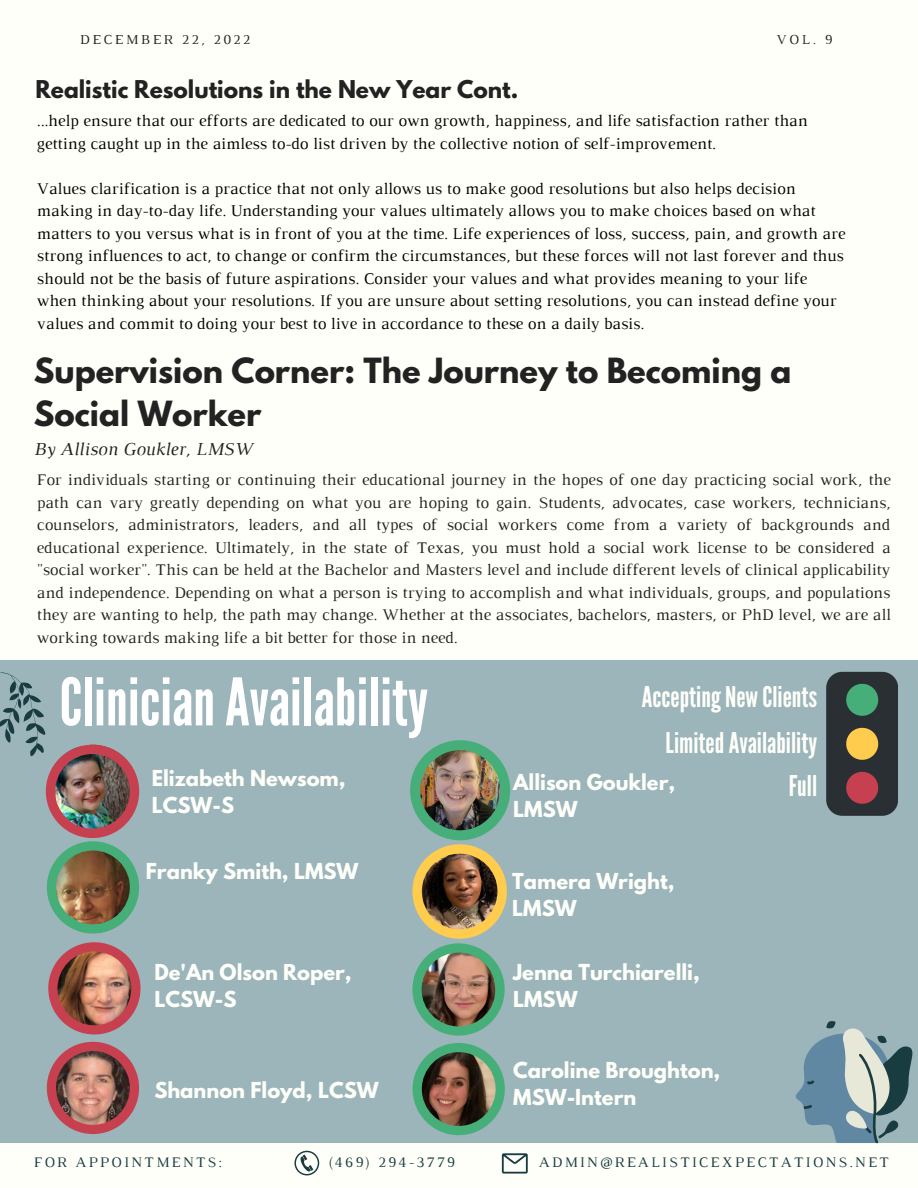
<style>
.page{position:relative;width:918px;height:1188px;background:#fffff9}
.page>*{position:absolute;margin:0;border:0;box-sizing:border-box;transform-origin:0 0}
.t1{font:65.25px "League Gothic";color:#fff}
.t2{font:700 30.75px/42.8px "League Spartan";color:#222}
.t3{font:28.5px/43.2px "League Gothic";color:#fffff9;text-align:right}
.t4{font:700 21.75px "League Spartan";color:#222}
.t5{font:700 19.5px/27px "League Spartan";color:#fffff9}
.t6{font:italic 18.6px "Luthier";color:#222}
.t7{font:16.65px/22.5px "Luthier";color:#000}
.t8{font:16.5px/22.5px "Luthier";color:#222;text-align:justify}
.t9{font:14.85px "Luthier";letter-spacing:.14em;color:#193c41}
.t10{font:13.95px "Luthier";letter-spacing:.18em;color:#222}
</style>
<div class="page">
<div style="left:0;top:660px;width:918px;height:483px;background:#9bb5bb"></div>
<svg style="left:294px;top:1151px;width:25px;height:24px"></svg>
<svg style="left:502px;top:1153px;width:26px;height:21px"></svg>
<div style="left:826px;top:672px;width:72px;height:144px;background:#292f33;border-radius:16px"></div>
<svg style="left:846px;top:684px;width:32px;height:32px"></svg>
<svg style="left:846px;top:728px;width:32px;height:32px"></svg>
<svg style="left:846px;top:772px;width:32px;height:32px"></svg>
<img style="left:48px;top:942px;width:93px;height:93px">
<svg style="left:47px;top:1042px;width:92px;height:92px"></svg>
<svg style="left:796px;top:1021px;width:117px;height:122px"></svg>
<svg style="left:413px;top:1043px;width:92px;height:92px"></svg>
<img style="left:0;top:672px;width:139px;height:262px">
<img style="left:410px;top:740px;width:100px;height:296px">
<p class="t10" style="left:80px;top:34px;width:172px">DECEMBER 22, 2022</p>
<p class="t10" style="left:777px;top:34px;width:57px">VOL. 9</p>
<h3 class="t4" style="left:35px;top:78px;width:485px">Realistic Resolutions in the New Year Cont.</h3>
<p class="t7" style="left:37px;top:111px;width:772px">...help ensure that our efforts are dedicated to our own growth, happiness, and life satisfaction rather than getting caught up in the aimless to-do list driven by the collective notion of self-improvement.</p>
<p class="t7" style="left:37px;top:179px;width:810px">Values clarification is a practice that not only allows us to make good resolutions but also helps decision making in day-to-day life. Understanding your values ultimately allows you to make choices based on what matters to you versus what is in front of you at the time. Life experiences of loss, success, pain, and growth are strong influences to act, to change or confirm the circumstances, but these forces will not last forever and thus should not be the basis of future aspirations. Consider your values and what provides meaning to your life when thinking about your resolutions. If you are unsure about setting resolutions, you can instead define your values and commit to doing your best to live in accordance to these on a daily basis.</p>
<h2 class="t2" style="left:34px;top:353px;width:759px">Supervision Corner: The Journey to Becoming a<br>Social Worker</h2>
<p class="t6" style="left:34px;top:442px;width:220px">By Allison Goukler, LMSW</p>
<p class="t8" style="left:37px;top:470px;width:855px">For individuals starting or continuing their educational journey in the hopes of one day practicing social work, the path can vary greatly depending on what you are hoping to gain. Students, advocates, case workers, technicians, counselors, administrators, leaders, and all types of social workers come from a variety of backgrounds and educational experience. Ultimately, in the state of Texas, you must hold a social work license to be considered a "social worker". This can be held at the Bachelor and Masters level and include different levels of clinical applicability and independence. Depending on what a person is trying to accomplish and what individuals, groups, and populations they are wanting to help, the path may change. Whether at the associates, bachelors, masters, or PhD level, we are all working towards making life a bit better for those in need.</p>
<h1 class="t1" style="left:60px;top:664px;width:370px">ClinicianAvailability</h1>
<p class="t5" style="left:152px;top:767px;width:195px">Elizabeth Newsom,<br>LCSW-S</p>
<p class="t5" style="left:146px;top:860px;width:214px">Franky Smith, LMSW</p>
<p class="t5" style="left:154px;top:961px;width:199px">De'An Olson Roper,<br>LCSW-S</p>
<p class="t5" style="left:154px;top:1079px;width:226px">Shannon Floyd, LCSW</p>
<h3 class="t3" style="left:642px;top:676px;width:177px">AcceptingNew Clients</h3>
<h3 class="t3" style="left:666px;top:722px;width:153px">LimitedAvailability<br>Full</h3>
<p class="t5" style="left:513px;top:771px;width:163px">Allison Goukler,<br>LMSW</p>
<p class="t5" style="left:512px;top:871px;width:164px">Tamera Wright,<br>LMSW</p>
<p class="t5" style="left:513px;top:961px;width:188px">Jenna Turchiarelli,<br>LMSW</p>
<p class="t5" style="left:513px;top:1059px;width:209px">Caroline Broughton,<br>MSW-Intern</p>
<p class="t9" style="left:34px;top:1156px;width:189px">FOR APPOINTMENTS:</p>
<p class="t9" style="left:329px;top:1156px;width:128px">(469) 294-3779</p>
<p class="t9" style="left:539px;top:1156px;width:352px">ADMIN@REALISTICEXPECTATIONS.NET</p>
</div>
